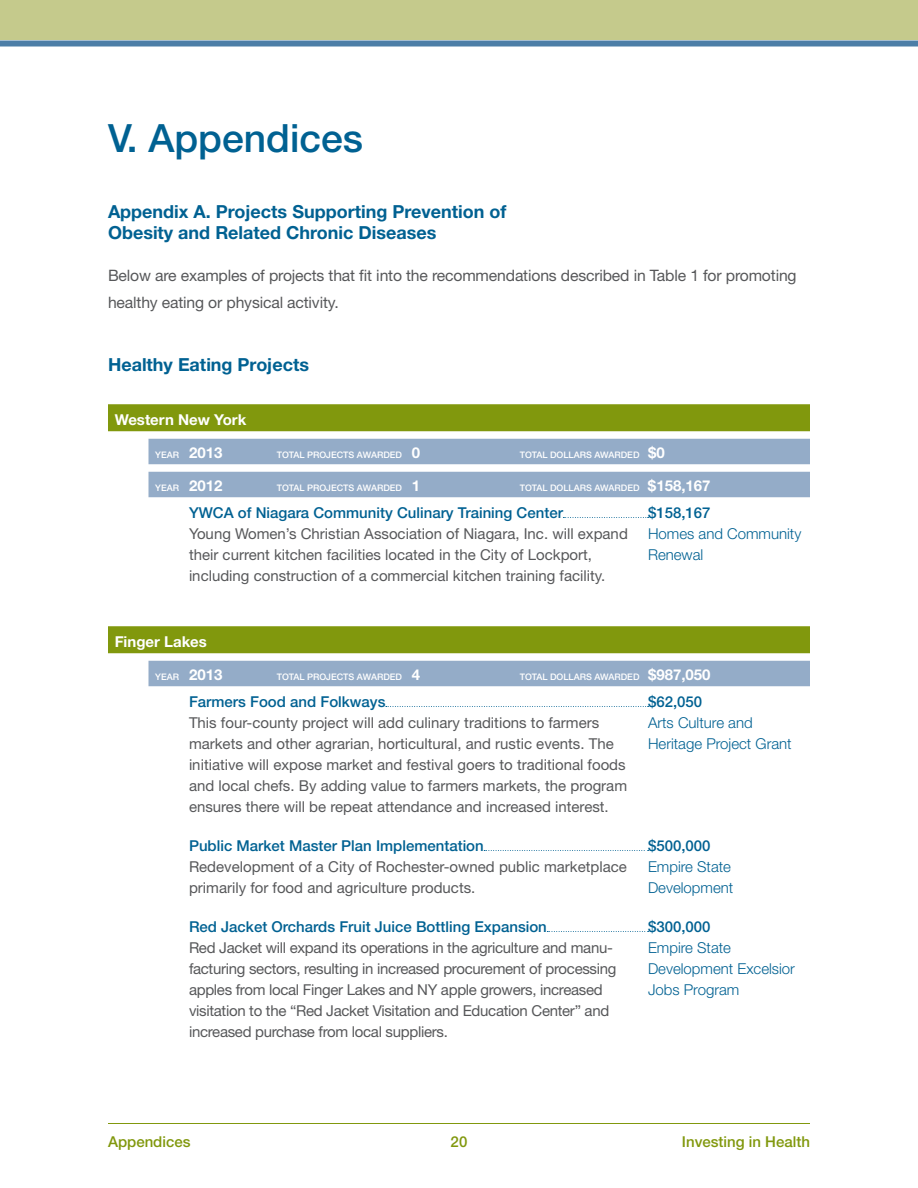
<style>
.page{position:relative;width:918px;height:1188px;background:#fff}
.page>*{position:absolute;margin:0;border:0;box-sizing:border-box;transform-origin:0 0}
.Header_1{font:500 39px "Helvetica Neue LT";color:#006192}
.Header_Appendices{font:700 18px/21px "Helvetica Neue LT";color:#006192}
.Body{font:15.75px/27px "Helvetica Neue LT";letter-spacing:-.01em;color:#57585a}
.Body-2{font:15px/21px "Helvetica Neue LT";color:#57585a}
.Body-3{font:15px/21px "Helvetica Neue LT";letter-spacing:-.02em;color:#57585a}
.Body_Header{font:500 15px "Helvetica Neue LT";color:#006192}
.Grant_Name{font:300 15px/21px "Helvetica Neue LT";color:#006192}
.Page_Number{font:500 15px "Helvetica Neue LT";color:#81980d}
.County_Header{font:700 15px "Helvetica Neue LT";color:#fff}
.Total_Projects{font:500 9px "Helvetica Neue LT";color:#fff}
.s1{font-weight:700;font-size:15px}
</style>
<div class="page">
<div style="left:0;top:0;width:918px;height:40px;background:#c5ca8c"></div>
<hr style="left:108px;top:1123px;width:702px;height:1px;background:#81980d">
<div style="left:0;top:40px;width:918px;height:6px;background:#4d7ea7"></div>
<div style="left:108px;top:404px;width:702px;height:27px;background:#81980d"></div>
<div style="left:148px;top:439px;width:662px;height:25px;background:#94acc8"></div>
<div style="left:148px;top:472px;width:662px;height:25px;background:#94acc8"></div>
<svg style="left:563px;top:517px;width:86px;height:1px"></svg>
<div style="left:108px;top:626px;width:702px;height:27px;background:#81980d"></div>
<div style="left:148px;top:661px;width:662px;height:25px;background:#94acc8"></div>
<svg style="left:386px;top:706px;width:263px;height:1px"></svg>
<svg style="left:484px;top:850px;width:165px;height:1px"></svg>
<svg style="left:547px;top:931px;width:102px;height:1px"></svg>
<p class="Header_1" style="left:108px;top:115px;width:257px">V. Appendices</p>
<p class="Header_Appendices" style="left:108px;top:200px;width:400px">Appendix A. Projects Supporting Prevention of<br>Obesity and Related Chronic Diseases</p>
<p class="Body" style="left:108px;top:261px;width:690px">Below are examples of projects that fit into the recommendations described in Table 1 for promoting healthy eating or physical activity.</p>
<p class="Header_Appendices" style="left:108px;top:353px;width:203px">Healthy Eating Projects</p>
<p class="County_Header" style="left:115px;top:410px;width:133px">Western New York</p>
<p class="Total_Projects" style="left:155px;top:449px;width:69px">YEAR <span class="s1">2013</span></p>
<p class="Total_Projects" style="left:277px;top:449px;width:145px">TOTAL PROJECTS AWARDED <span class="s1">0</span></p>
<p class="Total_Projects" style="left:520px;top:449px;width:146px">TOTAL DOLLARS AWARDED <span class="s1">$0</span></p>
<p class="Total_Projects" style="left:155px;top:482px;width:69px">YEAR <span class="s1">2012</span></p>
<p class="Total_Projects" style="left:277px;top:482px;width:145px">TOTAL PROJECTS AWARDED <span class="s1">1</span></p>
<p class="Total_Projects" style="left:520px;top:482px;width:192px">TOTAL DOLLARS AWARDED <span class="s1">$158,167</span></p>
<p class="Body_Header" style="left:189px;top:503px;width:375px">YWCA of Niagara Community Culinary Training Center</p>
<p class="Body_Header" style="left:648px;top:503px;width:64px">$158,167</p>
<p class="Body-2" style="left:189px;top:522px;width:440px">Young Women’s Christian Association of Niagara, Inc. will expand their current kitchen facilities located in the City of Lockport, including construction of a commercial kitchen training facility.</p>
<p class="Grant_Name" style="left:648px;top:522px;width:155px">Homes and Community<br>Renewal</p>
<p class="County_Header" style="left:115px;top:632px;width:94px">Finger Lakes</p>
<p class="Total_Projects" style="left:155px;top:671px;width:69px">YEAR <span class="s1">2013</span></p>
<p class="Total_Projects" style="left:277px;top:671px;width:145px">TOTAL PROJECTS AWARDED <span class="s1">4</span></p>
<p class="Total_Projects" style="left:520px;top:671px;width:192px">TOTAL DOLLARS AWARDED <span class="s1">$987,050</span></p>
<p class="Body_Header" style="left:189px;top:692px;width:198px">Farmers Food and Folkways</p>
<p class="Body_Header" style="left:648px;top:692px;width:56px">$62,050</p>
<p class="Body-2" style="left:189px;top:711px;width:440px">This four-county project will add culinary traditions to farmers markets and other agrarian, horticultural, and rustic events. The initiative will expose market and festival goers to traditional foods and local chefs. By adding value to farmers markets, the program ensures there will be repeat attendance and increased interest.</p>
<p class="Grant_Name" style="left:648px;top:711px;width:145px">Arts Culture and<br>Heritage Project Grant</p>
<p class="Body_Header" style="left:189px;top:836px;width:296px">Public Market Master Plan Implementation</p>
<p class="Body_Header" style="left:648px;top:836px;width:64px">$500,000</p>
<p class="Body-2" style="left:189px;top:855px;width:439px">Redevelopment of a City of Rochester-owned public marketplace primarily for food and agriculture products.</p>
<p class="Grant_Name" style="left:648px;top:855px;width:87px">Empire State<br>Development</p>
<p class="Body_Header" style="left:189px;top:917px;width:359px">Red Jacket Orchards Fruit Juice Bottling Expansion</p>
<p class="Body_Header" style="left:648px;top:917px;width:64px">$300,000</p>
<p class="Body-3" style="left:189px;top:936px;width:429px">Red Jacket will expand its operations in the agriculture and manu&shy;facturing sectors, resulting in increased procurement of processing apples from local Finger Lakes and NY apple growers, increased visitation to the “Red Jacket Visitation and Education Center” and increased purchase from local suppliers.</p>
<p class="Grant_Name" style="left:648px;top:936px;width:148px">Empire State<br>Development Excelsior<br>Jobs Program</p>
<p class="Page_Number" style="left:108px;top:1132px;width:84px">Appendices</p>
<p class="Page_Number" style="left:451px;top:1132px;width:18px">20</p>
<p class="Page_Number" style="left:682px;top:1132px;width:130px">Investing in Health</p>
</div>
